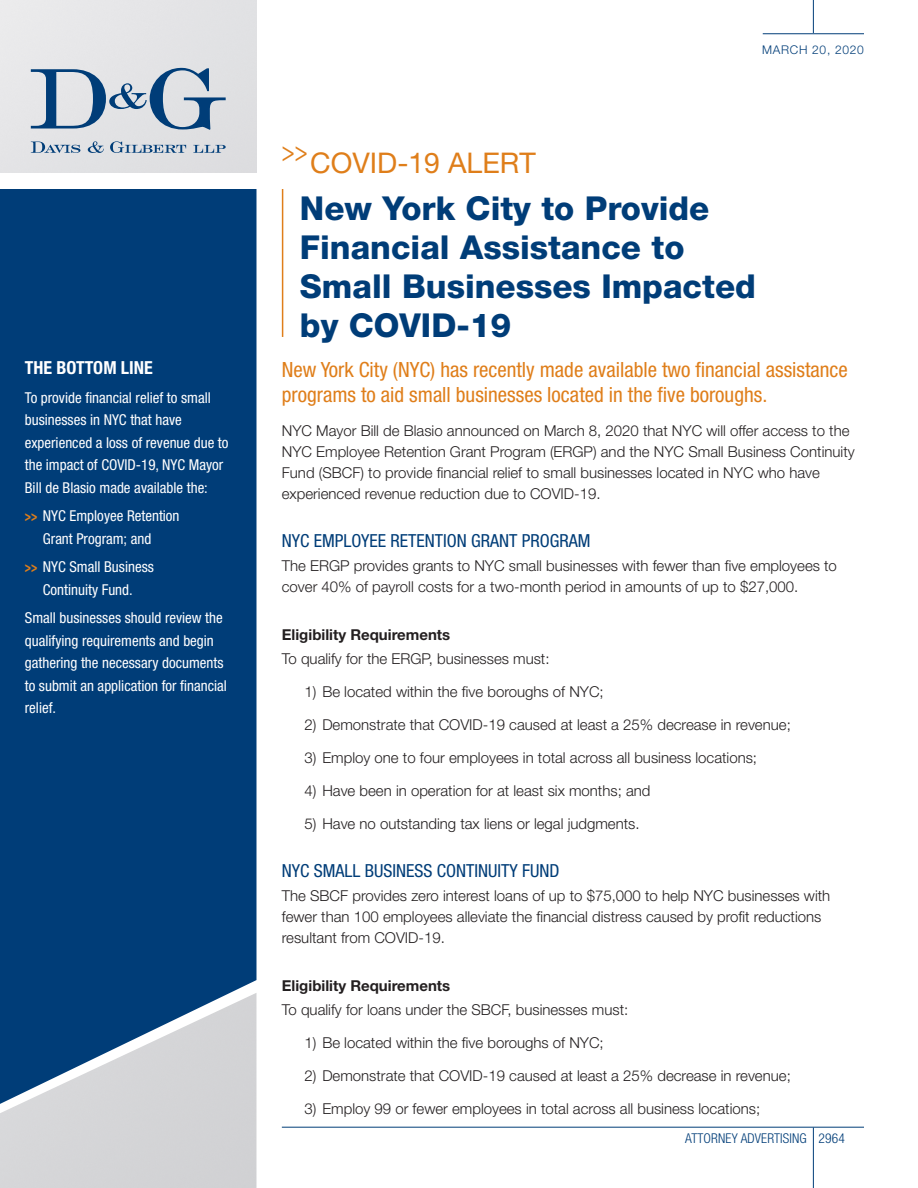
<style>
.page{position:relative;width:918px;height:1188px;background:#fff}
.page>*{position:absolute;margin:0;border:0;box-sizing:border-box;transform-origin:0 0}
._02_b_Story_Headline{font:800 33px/39px "Helvetica Neue LT Std";color:#003d78}
.t1{font:28.5px "Helvetica Neue LT Std";color:#df7e1a;scale:.75 1}
._02_c_Story_Intro{font:condensed 21px/25.5px "Helvetica Neue LT Std";color:#df7e1a}
._04__d_Story_Subhead{font:condensed 18px "Helvetica Neue LT Std";color:#003d78}
._04_a_Bottom_Line_He{font:700 condensed 18px "Helvetica Neue LT Std";color:#fff}
._02_e_Story_Body{font:300 15px/21px "Helvetica Neue LT Std";color:#231f20}
._04_b_Bottom_Line_Bo{font:condensed 15px/22.5px "Helvetica Neue LT Std";color:#fff}
._04__e_Story_Subhead{font:700 15px "Helvetica Neue LT Std";color:#231f20}
._03c_Article_Body_wh{font:300 condensed 13.5px "Helvetica Neue LT Std";letter-spacing:.01em;color:#003d78}
.t2{font:300 12px "Helvetica Neue LT Std";letter-spacing:.06em;color:#003d78}
.s1{font-weight:700;font-stretch:normal;color:#df7e1a}
</style>
<div class="page">
<div style="left:0;top:189px;width:256px;height:804px;background:#003d78"></div>
<img style="left:0;top:993px;width:256px;height:195px">
<svg style="left:31px;top:67px;width:195px;height:63px;background:#a6b6c8"></svg>
<svg style="left:31px;top:142px;width:49px;height:11px"></svg>
<svg style="left:88px;top:141px;width:16px;height:12px"></svg>
<svg style="left:110px;top:141px;width:76px;height:12px"></svg>
<svg style="left:193px;top:145px;width:33px;height:8px"></svg>
<hr style="left:282px;top:189px;width:1px;height:148px;background:#df7e1a">
<hr style="left:813px;top:0;width:1px;height:33px;background:#003d78">
<hr style="left:763px;top:33px;width:101px;height:1px;background:#003d78">
<hr style="left:813px;top:1128px;width:1px;height:60px;background:#003d78">
<hr style="left:282px;top:1127px;width:582px;height:1px;background:#003d78">
<p class="_04_a_Bottom_Line_He" style="left:25px;top:357px;width:130px">THE BOTTOM LINE</p>
<p class="_04_b_Bottom_Line_Bo" style="left:25px;top:386px;width:205px">To provide financial relief to small businesses in NYC that have experienced a loss of revenue due to the impact of COVID-19, NYC Mayor Bill de Blasio made available the:</p>
<p class="_04_b_Bottom_Line_Bo" style="left:43px;top:505px;width:138px;text-indent:-18px"><span class="s1">&gt;&gt;&gt;</span> NYC Employee Retention<br>Grant Program; and</p>
<p class="_04_b_Bottom_Line_Bo" style="left:25px;top:556px;width:131px;text-align:center"><span class="s1">&gt;&gt;&gt;</span> NYC Small Business<br>Continuity Fund.</p>
<p class="_04_b_Bottom_Line_Bo" style="left:25px;top:607px;width:204px">Small businesses should review the qualifying requirements and begin gathering the necessary documents to submit an application for financial relief.</p>
<p class="t2" style="left:762px;top:42px;width:103px">MARCH 20, 2020</p>
<p class="t1" style="left:282px;top:146px;width:340px">&gt;&gt;COVID-19 ALERT</p>
<p class="_02_b_Story_Headline" style="left:300px;top:189px;width:458px">New York City to Provide<br>Financial Assistance to<br>Small Businesses Impacted by COVID-19</p>
<p class="_02_c_Story_Intro" style="left:282px;top:356px;width:567px">New York City (NYC) has recently made available two financial assistance programs to aid small businesses located in the five boroughs.</p>
<p class="_02_e_Story_Body" style="left:282px;top:419px;width:574px">NYC Mayor Bill de Blasio announced on March 8, 2020 that NYC will offer access to the NYC Employee Retention Grant Program (ERGP) and the NYC Small Business Continuity Fund (SBCF) to provide financial relief to small businesses located in NYC who have experienced revenue reduction due to COVID-19.</p>
<p class="_04__d_Story_Subhead" style="left:282px;top:530px;width:310px">NYC EMPLOYEE RETENTION GRANT PROGRAM</p>
<p class="_02_e_Story_Body" style="left:282px;top:554px;width:557px">The ERGP provides grants to NYC small businesses with fewer than five employees to cover 40% of payroll costs for a two-month period in amounts of up to $27,000.</p>
<p class="_04__e_Story_Subhead" style="left:282px;top:625px;width:170px">Eligibility Requirements</p>
<p class="_02_e_Story_Body" style="left:282px;top:647px;width:269px">To qualify for the ERGP, businesses must:</p>
<p class="_02_e_Story_Body" style="left:304px;top:680px;width:301px">1) Be located within the five boroughs of NYC;</p>
<p class="_02_e_Story_Body" style="left:304px;top:713px;width:488px">2) Demonstrate that COVID-19 caused at least a 25% decrease in revenue;</p>
<p class="_02_e_Story_Body" style="left:304px;top:746px;width:454px">3) Employ one to four employees in total across all business locations;</p>
<p class="_02_e_Story_Body" style="left:304px;top:779px;width:348px">4) Have been in operation for at least six months; and</p>
<p class="_02_e_Story_Body" style="left:304px;top:813px;width:337px">5) Have no outstanding tax liens or legal judgments.</p>
<p class="_04__d_Story_Subhead" style="left:282px;top:860px;width:279px">NYC SMALL BUSINESS CONTINUITY FUND</p>
<p class="_02_e_Story_Body" style="left:282px;top:885px;width:550px">The SBCF provides zero interest loans of up to $75,000 to help NYC businesses with fewer than 100 employees alleviate the financial distress caused by profit reductions resultant from COVID-19.</p>
<p class="_04__e_Story_Subhead" style="left:282px;top:976px;width:170px">Eligibility Requirements</p>
<p class="_02_e_Story_Body" style="left:282px;top:999px;width:348px">To qualify for loans under the SBCF, businesses must:</p>
<p class="_02_e_Story_Body" style="left:304px;top:1032px;width:301px">1) Be located within the five boroughs of NYC;</p>
<p class="_02_e_Story_Body" style="left:304px;top:1065px;width:488px">2) Demonstrate that COVID-19 caused at least a 25% decrease in revenue;</p>
<p class="_02_e_Story_Body" style="left:304px;top:1098px;width:457px">3) Employ 99 or fewer employees in total across all business locations;</p>
<p class="_03c_Article_Body_wh" style="left:685px;top:1131px;width:123px">ATTORNEY ADVERTISING</p>
<p class="_03c_Article_Body_wh" style="left:819px;top:1131px;width:28px">2964</p>
</div>
